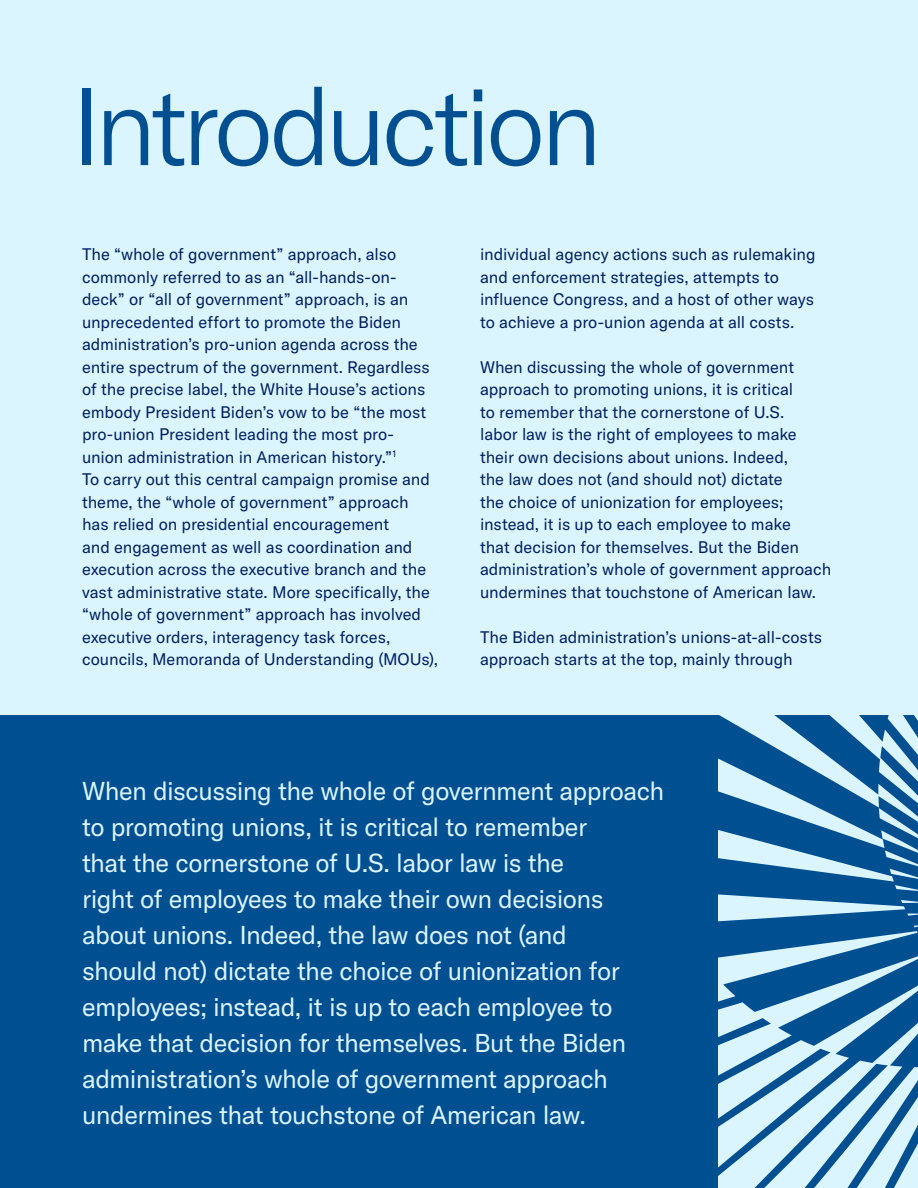
<style>
.page{position:relative;width:918px;height:1188px;background:#dbf5ff}
.page>*{position:absolute;margin:0;border:0;box-sizing:border-box;transform-origin:0 0}
.t1{font:300 108px "GT America";letter-spacing:-.06em;color:#004f91}
.t2{font:25.5px/36px "GT America";letter-spacing:-.02em;color:#dbf5ff}
.t3{font:16.5px/22.5px "GT America";letter-spacing:-.005em;color:#001f5c}
</style>
<div class="page">
<div style="left:0;top:716px;width:918px;height:472px;background:#004f91"></div>
<svg style="left:719px;top:716px;width:199px;height:472px"></svg>
<h1 class="t1" style="left:71px;top:64px;width:533px">Introduction</h1>
<p class="t3" style="left:82px;top:243px;width:357px">The “whole of government” approach, also commonly referred to as an “all-hands-on&shy;deck” or “all of government” approach, is an unprecedented effort to promote the Biden administration’s pro-union agenda across the entire spectrum of the government. Regardless of the precise label, the White House’s actions embody President Biden’s vow to be “the most pro-union President leading the most pro&shy;union administration in American history.”<sup>1<br></sup>To carry out this central campaign promise and theme, the “whole of government” approach has relied on presidential encouragement<br>and engagement as well as coordination and execution across the executive branch and the vast administrative state. More specifically, the “whole of government” approach has involved executive orders, interagency task forces, councils, Memoranda of Understanding (MOUs),</p>
<p class="t3" style="left:480px;top:243px;width:337px">individual agency actions such as rulemaking and enforcement strategies, attempts to influence Congress, and a host of other ways to achieve a pro-union agenda at all costs.</p>
<p class="t3" style="left:480px;top:356px;width:353px">When discussing the whole of government approach to promoting unions, it is critical<br>to remember that the cornerstone of U.S.<br>labor law is the right of employees to make their own decisions about unions. Indeed,<br>the law does not (and should not) dictate<br>the choice of unionization for employees; instead, it is up to each employee to make<br>that decision for themselves. But the Biden administration’s whole of government approach undermines that touchstone of American law.</p>
<p class="t3" style="left:480px;top:626px;width:344px">The Biden administration’s unions-at-all-costs approach starts at the top, mainly through</p>
<p class="t2" style="left:82px;top:773px;width:584px">When discussing the whole of government approach to promoting unions, it is critical to remember<br>that the cornerstone of U.S. labor law is the<br>right of employees to make their own decisions about unions. Indeed, the law does not (and<br>should not) dictate the choice of unionization for employees; instead, it is up to each employee to make that decision for themselves. But the Biden administration’s whole of government approach undermines that touchstone of American law.</p>
</div>
